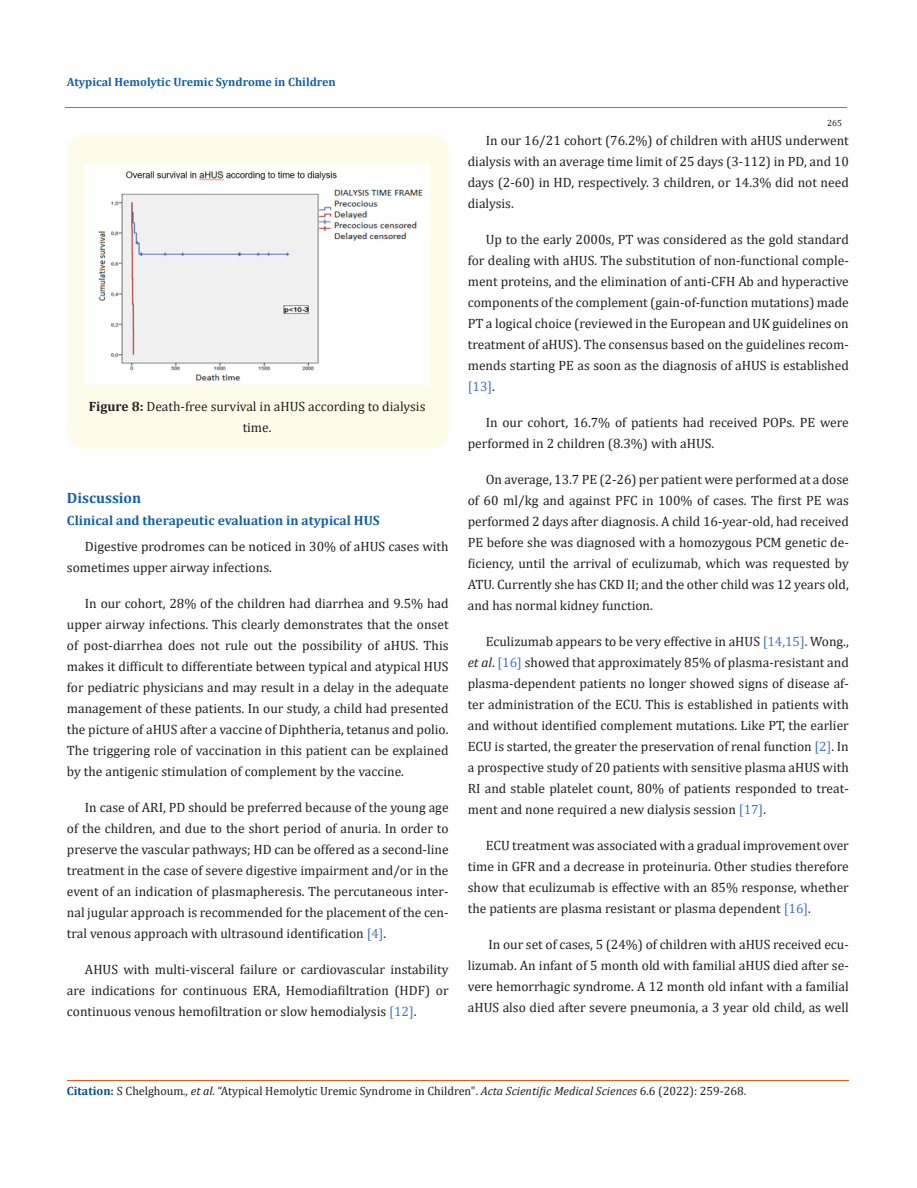
<style>
.page{position:relative;width:917px;height:1188px;background:#fff}
.page>*{position:absolute;margin:0;border:0;box-sizing:border-box;transform-origin:0 0}
.t1{font:700 15px "Cambria";color:#1560a6}
.t2{font:13.5px/21px "Cambria";color:#231f20;text-align:justify}
.t3{font:700 13.5px "Cambria";color:#1560a6}
.t4{font:12px "Cambria";color:#231f20}
.t5{font:700 12px "Cambria";color:#1560a6}
.t6{font:9px "Cambria";color:#231f20}
.s1{font-weight:700}
.s2{color:#4472c4}
.s3{color:#202124}
.s4{font-style:italic}
.s5{font-weight:700;color:#035089}
</style>
<div class="page">
<hr style="left:65px;top:108px;width:782px;height:1px;background:#e05d1a">
<hr style="left:67px;top:1080px;width:781px;height:1px;background:#e05d1a">
<div style="left:67px;top:135px;width:381px;height:314px;background:#fffde9;border-radius:18px"></div>
<img style="left:85px;top:163px;width:344px;height:222px">
<p class="t5" style="left:67px;top:73px;width:270px">Atypical Hemolytic Uremic Syndrome in Children</p>
<p class="t2" style="left:89px;top:396px;width:338px;text-align:center"><span class="s1">Figure 8:</span> Death-free survival in aHUS according to dialysis time.</p>
<p class="t1" style="left:67px;top:487px;width:76px">Discussion</p>
<p class="t3" style="left:67px;top:511px;width:314px">Clinical and therapeutic evaluation in atypical HUS</p>
<p class="t2" style="left:67px;top:536px;width:383px;text-indent:18px">Digestive prodromes can be noticed in 30% of aHUS cases with sometimes upper airway infections.</p>
<p class="t2" style="left:67px;top:593px;width:383px;text-indent:18px">In our cohort, 28% of the children had diarrhea and 9.5% had upper airway infections. This clearly demonstrates that the onset of post-diarrhea does not rule out the possibility of aHUS. This makes it difficult to differentiate between typical and atypical HUS for pediatric physicians and may result in a delay in the adequate management of these patients. In our study, a child had presented the picture of aHUS after a vaccine of Diphtheria, tetanus and polio.<br>The triggering role of vaccination in this patient can be explained by the antigenic stimulation of complement by the vaccine.</p>
<p class="t2" style="left:67px;top:797px;width:383px;text-indent:18px">In case of ARI, PD should be preferred because of the young age of the children, and due to the short period of anuria. In order to preserve the vascular pathways; HD can be offered as a second-line treatment in the case of severe digestive impairment and/or in the event of an indication of plasmapheresis. The percutaneous inter&shy;nal jugular approach is recommended for the placement of the cen&shy;tral venous approach with ultrasound identification <span class="s2">[4]</span>.</p>
<p class="t2" style="left:67px;top:959px;width:383px;text-indent:18px">AHUS with multi-visceral failure or cardiovascular instability are indications for continuous ERA, Hemodiafiltration <span class="s3">(HDF)</span> or continuous venous hemofiltration or slow hemodialysis <span class="s2">[12]</span>.</p>
<p class="t6" style="left:827px;top:118px;width:16px">265</p>
<p class="t2" style="left:468px;top:130px;width:382px;text-indent:18px">In our 16/21 cohort (76.2%) of children with aHUS underwent dialysis with an average time limit of 25 days (3-112) in PD, and 10 days (2-60) in HD, respectively. 3 children, or 14.3% did not need dialysis.</p>
<p class="t2" style="left:468px;top:229px;width:382px;text-indent:18px">Up to the early 2000s, PT was considered as the gold standard for dealing with aHUS. The substitution of non-functional comple&shy;ment proteins, and the elimination of anti-CFH Ab and hyperactive components of the complement (gain-of-function mutations) made PT a logical choice (reviewed in the European and UK guidelines on treatment of aHUS). The consensus based on the guidelines recom&shy;mends starting PE as soon as the diagnosis of aHUS is established <span class="s2">[13]</span>.</p>
<p class="t2" style="left:468px;top:412px;width:382px;text-indent:18px">In our cohort, 16.7% of patients had received POPs. PE were performed in 2 children (8.3%) with aHUS.</p>
<p class="t2" style="left:468px;top:469px;width:382px;text-indent:18px">On average, 13.7 PE (2-26) per patient were performed at a dose of 60 ml/kg and against PFC in 100% of cases. The first PE was performed 2 days after diagnosis. A child 16-year-old, had received PE before she was diagnosed with a homozygous PCM genetic de&shy;ficiency, until the arrival of eculizumab, which was requested by ATU. Currently she has CKD II; and the other child was 12 years old, and has normal kidney function.</p>
<p class="t2" style="left:468px;top:631px;width:382px;text-indent:18px">Eculizumab appears to be very effective in aHUS <span class="s2">[14,15]</span>. Wong., <span class="s4">et al</span>. <span class="s2">[16]</span> showed that approximately 85% of plasma-resistant and plasma-dependent patients no longer showed signs of disease af&shy;ter administration of the ECU. This is established in patients with and without identified complement mutations. Like PT, the earlier ECU is started, the greater the preservation of renal function <span class="s2">[2]</span>. In a prospective study of 20 patients with sensitive plasma aHUS with RI and stable platelet count, 80% of patients responded to treat&shy;ment and none required a new dialysis session <span class="s2">[17]</span>.</p>
<p class="t2" style="left:468px;top:835px;width:382px;text-indent:18px">ECU treatment was associated with a gradual improvement over time in GFR and a decrease in proteinuria. Other studies therefore show that eculizumab is effective with an 85% response, whether the patients are plasma resistant or plasma dependent <span class="s2">[16]</span>.</p>
<p class="t2" style="left:468px;top:934px;width:382px;text-indent:21px">In our set of cases, 5 (24%) of children with aHUS received ecu&shy;lizumab. An infant of 5 month old with familial aHUS died after se&shy;vere hemorrhagic syndrome. A 12 month old infant with a familial aHUS also died after severe pneumonia, a 3 year old child, as well</p>
<p class="t4" style="left:67px;top:1084px;width:680px"><span class="s5">Citation:</span> S Chelghoum<span class="s4">., et al.</span> “Atypical Hemolytic Uremic Syndrome in Children". <span class="s4">Acta Scientific Medical Sciences</span> 6.6 (2022): 259-268.</p>
</div>
